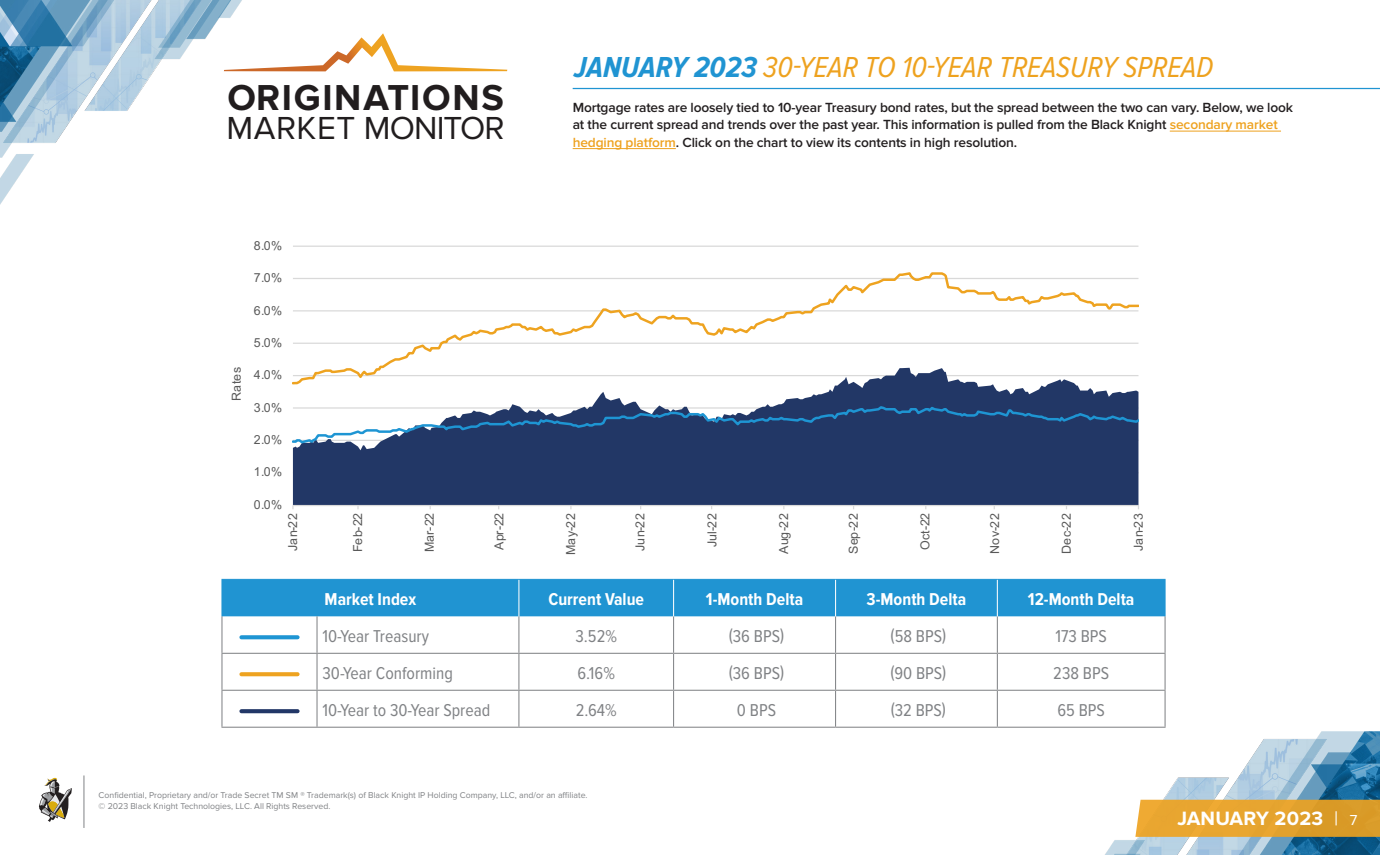
<style>
.page{position:relative;width:1380px;height:855px;background:#fff}
.page>*{position:absolute;margin:0;border:0;box-sizing:border-box;transform-origin:0 0}
.t1{font:700 37.38px "Proxima Nova";letter-spacing:.045em;color:#211d1e}
.t2{font:33.12px "Proxima Nova";letter-spacing:-.025em;color:#211d1e}
.t3{font:italic 30px "Proxima Nova Cond";color:#eea21f}
.t4{font:700 20px "Proxima Nova";letter-spacing:.01em;color:#fff}
.Title_-_2_column{font:17.75px "Proxima Nova Cond";color:#808285}
.Title_-_2_column-2{font:700 17.75px "Proxima Nova Cond";color:#fff}
.t5{font:600 13.75px/17.5px "Proxima Nova";letter-spacing:-.01em;color:#231f20}
.t6{font:12.5px "Arial";letter-spacing:.03em;color:#595959}
.t7{font:8.75px/11.2px "Proxima Nova";color:#808285}
.s1{font-weight:700;color:#2094d2}
.s2{color:#eea21f}
.s3{font-weight:400}
.s4{font-weight:400;font-size:15px}
</style>
<div class="page">
<svg style="left:39px;top:778px;width:33px;height:44px"></svg>
<hr style="left:83px;top:775px;width:1px;height:53px;background:#808285">
<img style="left:0;top:0;width:281px;height:205px">
<img style="left:1105px;top:731px;width:275px;height:124px">
<svg style="left:1135px;top:800px;width:245px;height:37px;background:#e3a330"></svg>
<svg style="left:224px;top:33px;width:283px;height:38px"></svg>
<hr style="left:573px;top:88px;width:807px;height:1px;background:#2094d2">
<div style="left:222px;top:580px;width:943px;height:36px;background:#2094d2"></div>
<hr style="left:221px;top:616px;width:1px;height:37px;background:#808285">
<hr style="left:317px;top:616px;width:1px;height:37px;background:#808285">
<hr style="left:518px;top:616px;width:1px;height:37px;background:#808285">
<hr style="left:673px;top:616px;width:1px;height:37px;background:#808285">
<hr style="left:835px;top:616px;width:1px;height:37px;background:#808285">
<hr style="left:997px;top:616px;width:1px;height:37px;background:#808285">
<hr style="left:1165px;top:616px;width:1px;height:37px;background:#808285">
<hr style="left:221px;top:653px;width:96px;height:1px;background:#808285">
<hr style="left:221px;top:654px;width:1px;height:36px;background:#808285">
<hr style="left:317px;top:653px;width:202px;height:1px;background:#808285">
<hr style="left:317px;top:654px;width:1px;height:36px;background:#808285">
<hr style="left:519px;top:653px;width:155px;height:1px;background:#808285">
<hr style="left:518px;top:654px;width:1px;height:36px;background:#808285">
<hr style="left:674px;top:653px;width:162px;height:1px;background:#808285">
<hr style="left:673px;top:654px;width:1px;height:36px;background:#808285">
<hr style="left:836px;top:653px;width:161px;height:1px;background:#808285">
<hr style="left:835px;top:654px;width:1px;height:36px;background:#808285">
<hr style="left:997px;top:653px;width:169px;height:1px;background:#808285">
<hr style="left:997px;top:654px;width:1px;height:36px;background:#808285">
<hr style="left:1165px;top:654px;width:1px;height:36px;background:#808285">
<hr style="left:221px;top:690px;width:96px;height:1px;background:#808285">
<hr style="left:221px;top:691px;width:1px;height:36px;background:#808285">
<hr style="left:317px;top:690px;width:202px;height:1px;background:#808285">
<hr style="left:317px;top:691px;width:1px;height:36px;background:#808285">
<hr style="left:519px;top:690px;width:155px;height:1px;background:#808285">
<hr style="left:518px;top:691px;width:1px;height:36px;background:#808285">
<hr style="left:674px;top:690px;width:162px;height:1px;background:#808285">
<hr style="left:673px;top:691px;width:1px;height:36px;background:#808285">
<hr style="left:836px;top:690px;width:161px;height:1px;background:#808285">
<hr style="left:835px;top:691px;width:1px;height:36px;background:#808285">
<hr style="left:997px;top:690px;width:169px;height:1px;background:#808285">
<hr style="left:997px;top:691px;width:1px;height:36px;background:#808285">
<hr style="left:1165px;top:691px;width:1px;height:36px;background:#808285">
<hr style="left:221px;top:727px;width:96px;height:1px;background:#808285">
<hr style="left:317px;top:727px;width:202px;height:1px;background:#808285">
<hr style="left:519px;top:727px;width:155px;height:1px;background:#808285">
<hr style="left:674px;top:727px;width:162px;height:1px;background:#808285">
<hr style="left:836px;top:727px;width:161px;height:1px;background:#808285">
<hr style="left:997px;top:727px;width:169px;height:1px;background:#808285">
<hr style="left:221px;top:579px;width:96px;height:1px;background:#2094d2">
<hr style="left:221px;top:580px;width:1px;height:36px;background:#2094d2">
<hr style="left:317px;top:579px;width:202px;height:1px;background:#2094d2">
<hr style="left:519px;top:579px;width:155px;height:1px;background:#2094d2">
<hr style="left:674px;top:579px;width:162px;height:1px;background:#2094d2">
<hr style="left:836px;top:579px;width:161px;height:1px;background:#2094d2">
<hr style="left:997px;top:579px;width:169px;height:1px;background:#2094d2">
<hr style="left:1165px;top:580px;width:1px;height:36px;background:#2094d2">
<hr style="left:518px;top:580px;width:1px;height:36px;background:#fff">
<hr style="left:673px;top:580px;width:1px;height:36px;background:#fff">
<hr style="left:835px;top:580px;width:1px;height:36px;background:#fff">
<hr style="left:997px;top:580px;width:1px;height:36px;background:#fff">
<svg style="left:241px;top:635px;width:57px;height:4px"></svg>
<svg style="left:241px;top:672px;width:57px;height:4px"></svg>
<svg style="left:241px;top:709px;width:57px;height:4px"></svg>
<hr style="left:293px;top:246px;width:845px;height:1px;background:#d9d9d9">
<svg style="left:293px;top:386px;width:845px;height:119px;fill:#223766"></svg>
<hr style="left:293px;top:505px;width:845px;height:1px;background:#d9d9d9">
<svg style="left:292px;top:272px;width:847px;height:114px"></svg>
<svg style="left:292px;top:405px;width:847px;height:40px"></svg>
<hr style="left:1170px;top:131px;width:111px;height:1px;background:#eea21f">
<hr style="left:573px;top:148px;width:103px;height:1px;background:#eea21f">
<h1 class="t1" style="left:227px;top:76px;width:278px">ORIGINATIONS</h1>
<h2 class="t2" style="left:227px;top:109px;width:280px">MARKET MONITOR</h2>
<p class="t6" style="left:254px;top:237px;width:30px">8.0%</p>
<p class="t6" style="left:254px;top:269px;width:30px">7.0%</p>
<p class="t6" style="left:254px;top:302px;width:30px">6.0%</p>
<p class="t6" style="left:228px;top:401px;width:35px;rotate:-90deg">Rates</p>
<p class="t6" style="left:254px;top:334px;width:30px">5.0%</p>
<p class="t6" style="left:254px;top:366px;width:30px">4.0%</p>
<p class="t6" style="left:254px;top:399px;width:30px">3.0%</p>
<p class="t6" style="left:254px;top:431px;width:30px">2.0%</p>
<p class="t6" style="left:254px;top:463px;width:30px">1.0%</p>
<p class="t6" style="left:254px;top:496px;width:30px">0.0%</p>
<p class="t3" style="left:574px;top:50px;width:641px"><span class="s1">JANUARY 2023</span> 30-YEAR TO 10-YEAR TREASURY SPREAD</p>
<p class="t5" style="left:573px;top:99px;width:722px">Mortgage rates are loosely tied to 10-year Treasury bond rates, but the spread between the two can vary. Below, we look at the current spread and trends over the past year. This information is pulled from the Black Knight <span class="s2">secondary market hedging platform</span>. Click on the chart to view its contents in high resolution.</p>
<p class="t6" style="left:284px;top:551px;width:40px;rotate:-90deg">Jan-22</p>
<p class="t6" style="left:349px;top:552px;width:41px;rotate:-90deg">Feb-22</p>
<p class="t6" style="left:421px;top:552px;width:41px;rotate:-90deg">Mar-22</p>
<p class="t6" style="left:490px;top:550px;width:38px;rotate:-90deg">Apr-22</p>
<p class="t6" style="left:562px;top:555px;width:43px;rotate:-90deg">May-22</p>
<p class="t6" style="left:632px;top:551px;width:40px;rotate:-90deg">Jun-22</p>
<p class="t6" style="left:703px;top:547px;width:36px;rotate:-90deg">Jul-22</p>
<p class="t6" style="left:775px;top:554px;width:42px;rotate:-90deg">Aug-22</p>
<p class="t6" style="left:845px;top:554px;width:42px;rotate:-90deg">Sep-22</p>
<p class="t6" style="left:917px;top:550px;width:38px;rotate:-90deg">Oct-22</p>
<p class="t6" style="left:986px;top:554px;width:42px;rotate:-90deg">Nov-22</p>
<p class="t6" style="left:1058px;top:554px;width:42px;rotate:-90deg">Dec-22</p>
<p class="t6" style="left:1130px;top:551px;width:40px;rotate:-90deg">Jan-23</p>
<p class="Title_-_2_column-2" style="left:325px;top:589px;width:93px">Market Index</p>
<p class="Title_-_2_column-2" style="left:548px;top:589px;width:97px">Current Value</p>
<p class="Title_-_2_column-2" style="left:706px;top:589px;width:99px">1-Month Delta</p>
<p class="Title_-_2_column-2" style="left:867px;top:589px;width:101px">3-Month Delta</p>
<p class="Title_-_2_column-2" style="left:1028px;top:589px;width:108px">12-Month Delta</p>
<p class="Title_-_2_column" style="left:322px;top:626px;width:108px">10-Year Treasury</p>
<p class="Title_-_2_column" style="left:575px;top:626px;width:43px">3.52%</p>
<p class="Title_-_2_column" style="left:729px;top:626px;width:57px">(36 BPS)</p>
<p class="Title_-_2_column" style="left:891px;top:626px;width:57px">(58 BPS)</p>
<p class="Title_-_2_column" style="left:1055px;top:626px;width:53px">173 BPS</p>
<p class="Title_-_2_column" style="left:322px;top:663px;width:132px">30-Year Conforming</p>
<p class="Title_-_2_column" style="left:578px;top:663px;width:39px">6.16%</p>
<p class="Title_-_2_column" style="left:729px;top:663px;width:57px">(36 BPS)</p>
<p class="Title_-_2_column" style="left:890px;top:663px;width:58px">(90 BPS)</p>
<p class="Title_-_2_column" style="left:1053px;top:663px;width:57px">238 BPS</p>
<p class="Title_-_2_column" style="left:322px;top:700px;width:169px">10-Year to 30-Year Spread</p>
<p class="Title_-_2_column" style="left:576px;top:700px;width:42px">2.64%</p>
<p class="Title_-_2_column" style="left:737px;top:700px;width:41px">0 BPS</p>
<p class="Title_-_2_column" style="left:891px;top:700px;width:57px">(32 BPS)</p>
<p class="Title_-_2_column" style="left:1057px;top:700px;width:49px">65 BPS</p>
<p class="t7" style="left:99px;top:790px;width:490px">Confidential, Proprietary and/or Trade Secret TM SM ® Trademark(s) of Black Knight IP Holding Company, LLC, and/or an affiliate. © 2023 Black Knight Technologies, LLC. All Rights Reserved.</p>
<h3 class="t4" style="left:1177px;top:807px;width:182px">JANUARY 2023 <span class="s3">|</span> <span class="s4">7</span></h3>
</div>
